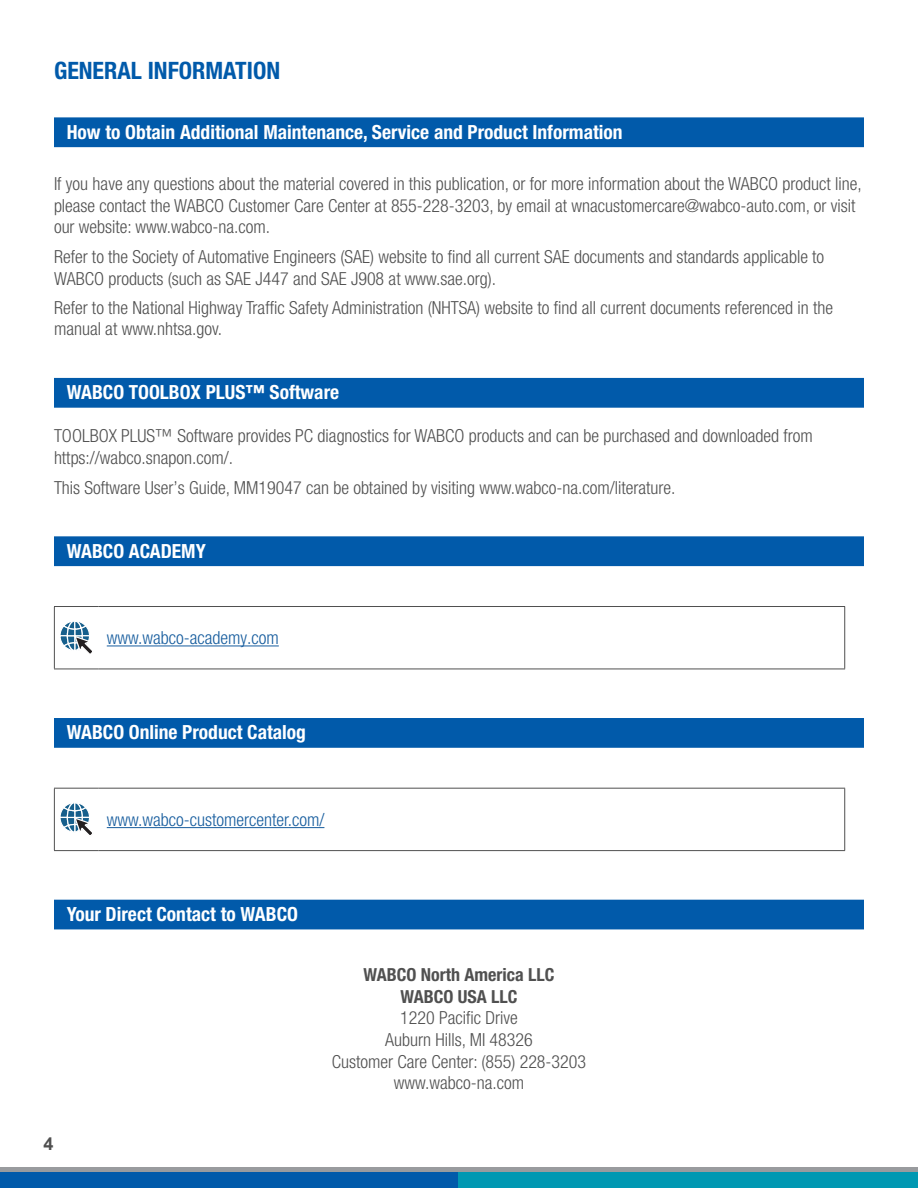
<style>
.page{position:relative;width:918px;height:1188px;background:#fff}
.page>*{position:absolute;margin:0;border:0;box-sizing:border-box;transform-origin:0 0}
.t1{font:700 condensed 24px "Helvetica Neue LT Pro";color:#015aaa}
.Text_ÜS{font:700 condensed 19.5px "Helvetica Neue LT Pro";color:#fff}
.t2{font:300 condensed 18px/21.6px "Helvetica Neue LT Pro";color:#505050}
.t3{font:300 condensed 18px "Helvetica Neue LT Pro";color:#175d9e}
.t4{font:700 condensed 18px "Helvetica Neue LT Pro";color:#505050}
.t5{font:700 18px "Arial";color:#505050}
</style>
<div class="page">
<div style="left:0;top:1172px;width:459px;height:16px;background:#015aaa"></div>
<div style="left:459px;top:1172px;width:459px;height:16px;background:#0098b2"></div>
<div style="left:0;top:1167px;width:918px;height:5px;background:#999b9e"></div>
<div style="left:54px;top:117px;width:810px;height:30px;background:#015aaa"></div>
<div style="left:54px;top:378px;width:810px;height:30px;background:#015aaa"></div>
<div style="left:54px;top:536px;width:810px;height:30px;background:#015aaa"></div>
<svg style="left:55px;top:645px;width:789px;height:24px"></svg>
<hr style="left:54px;top:606px;width:44px;height:1px;background:#505050">
<hr style="left:54px;top:607px;width:1px;height:62px;background:#505050">
<hr style="left:98px;top:606px;width:747px;height:1px;background:#505050">
<hr style="left:844px;top:607px;width:1px;height:62px;background:#505050">
<hr style="left:54px;top:669px;width:44px;height:1px;background:#505050">
<hr style="left:98px;top:669px;width:747px;height:1px;background:#505050">
<svg style="left:59px;top:621px;width:36px;height:35px"></svg>
<hr style="left:107px;top:645px;width:172px;height:1px;background:#175d9e">
<div style="left:54px;top:718px;width:810px;height:30px;background:#015aaa"></div>
<svg style="left:106px;top:827px;width:219px;height:2px"></svg>
<hr style="left:54px;top:788px;width:44px;height:1px;background:#505050">
<hr style="left:54px;top:789px;width:1px;height:61px;background:#505050">
<hr style="left:98px;top:788px;width:747px;height:1px;background:#505050">
<hr style="left:844px;top:789px;width:1px;height:61px;background:#505050">
<hr style="left:54px;top:850px;width:44px;height:1px;background:#505050">
<hr style="left:98px;top:850px;width:747px;height:1px;background:#505050">
<svg style="left:60px;top:803px;width:32px;height:32px"></svg>
<hr style="left:107px;top:827px;width:217px;height:1px;background:#175d9e">
<div style="left:54px;top:900px;width:810px;height:29px;background:#015aaa"></div>
<p class="t1" style="left:54px;top:56px;width:228px">GENERAL INFORMATION</p>
<p class="Text_ÜS" style="left:67px;top:120px;width:557px">How to Obtain Additional Maintenance, Service and Product Information</p>
<p class="t2" style="left:54px;top:173px;width:809px">If you have any questions about the material covered in this publication, or for more information about the WABCO product line, please contact the WABCO Customer Care Center at 855-228-3203, by email at wnacustomercare@wabco-auto.com, or visit our website: www.wabco-na.com.</p>
<p class="t2" style="left:54px;top:246px;width:772px">Refer to the Society of Automative Engineers (SAE) website to find all current SAE documents and standards applicable to<br>WABCO products (such as SAE J447 and SAE J908 at www.sae.org).</p>
<p class="t2" style="left:54px;top:297px;width:781px;line-height:21px">Refer to the National Highway Traffic Safety Administration (NHTSA) website to find all current documents referenced in the manual at www.nhtsa.gov.</p>
<p class="Text_ÜS" style="left:67px;top:381px;width:274px">WABCO TOOLBOX PLUS™ Software</p>
<p class="t2" style="left:54px;top:425px;width:760px">TOOLBOX PLUS™ Software provides PC diagnostics for WABCO products and can be purchased and downloaded from https://wabco.snapon.com/.</p>
<p class="t2" style="left:54px;top:476px;width:623px">This Software User’s Guide, MM19047 can be obtained by visiting www.wabco-na.com/literature.</p>
<p class="Text_ÜS" style="left:67px;top:539px;width:141px">WABCO ACADEMY</p>
<p class="t3" style="left:107px;top:627px;width:174px">www.wabco-academy.com</p>
<p class="Text_ÜS" style="left:67px;top:721px;width:241px">WABCO Online Product Catalog</p>
<p class="t3" style="left:107px;top:809px;width:219px">www.wabco-customercenter.com/</p>
<p class="Text_ÜS" style="left:67px;top:902px;width:233px">Your Direct Contact to WABCO</p>
<p class="t5" style="left:43px;top:1131px;width:12px">4</p>
<p class="t4" style="left:364px;top:964px;width:192px">WABCO North America LLC</p>
<p class="t4" style="left:400px;top:986px;width:119px">WABCO USA LLC</p>
<p class="t2" style="left:385px;top:1007px;width:149px;text-align:center">1220 Pacific Drive<br>Auburn Hills, MI 48326</p>
<p class="t2" style="left:332px;top:1050px;width:256px">Customer Care Center: (855) 228-3203</p>
<p class="t2" style="left:394px;top:1072px;width:132px">www.wabco-na.com</p>
</div>
